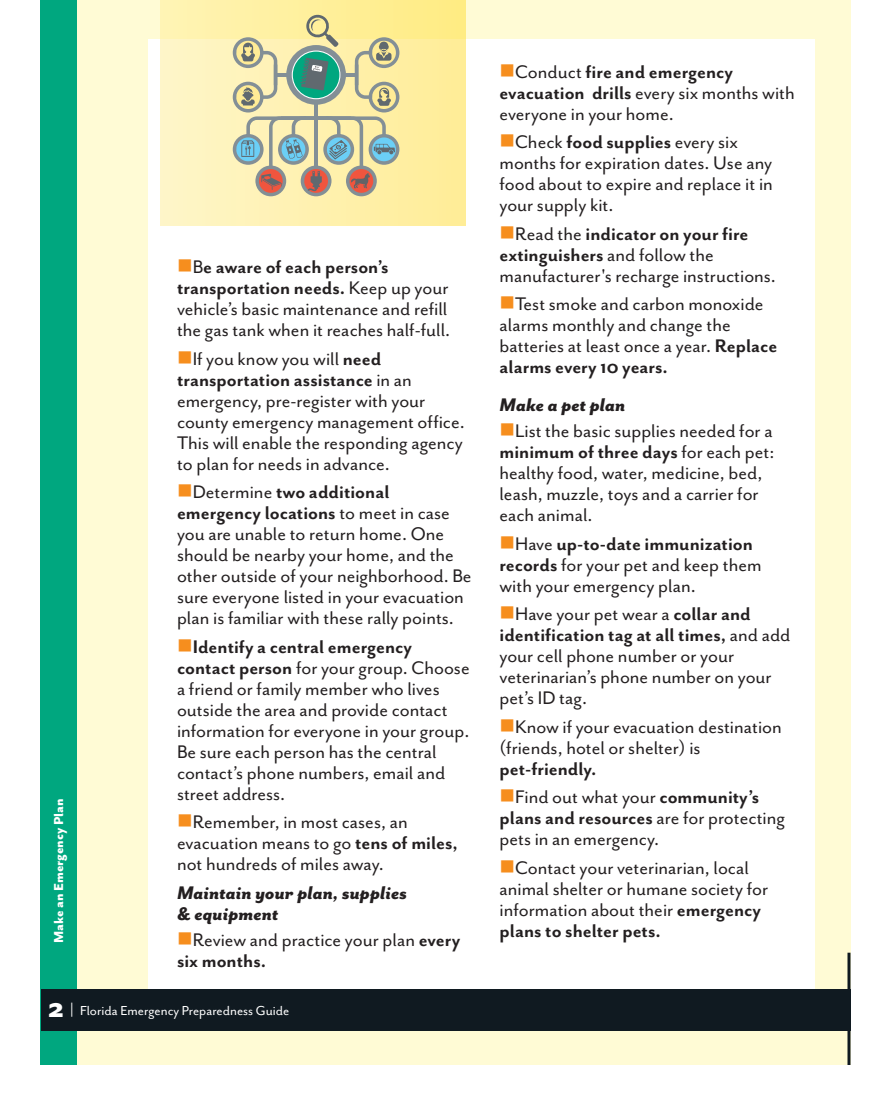
<style>
.page{position:relative;width:891px;height:1107px;background:#fff}
.page>*{position:absolute;margin:0;border:0;box-sizing:border-box;transform-origin:0 0}
.t1{font:21px/21px "Mr Eaves San OT";color:#231f20}
.t2{font:italic 800 21px/21px "Mr Eaves San OT";color:#231f20}
.t3{font:700 21px "Mr Eaves San OT";color:#231f20}
.t4{font:15px "Mr Eaves San OT";color:#fff}
.t5{font:800 15px "Mr Eaves San OT";color:#fff}
.s1{color:#f68e1e}
.s2{font-weight:700}
.s3{font-weight:800;font-size:31.5px}
.s4{font-size:18px}
</style>
<div class="page">
<div style="left:41px;top:0;width:810px;height:1065px;background:#fffbd5"></div>
<div style="left:149px;top:39px;width:666px;height:966px;background:#fff"></div>
<div style="left:41px;top:0;width:36px;height:1065px;background:#00a77f"></div>
<div style="left:41px;top:989px;width:810px;height:41px;background:#101a21"></div>
<hr style="left:848px;top:953px;width:3px;height:112px;background:#101a21">
<svg style="left:286px;top:45px;width:60px;height:60px"></svg>
<hr style="left:314px;top:103px;width:4px;height:81px;background:#838f96">
<div style="left:233px;top:134px;width:31px;height:31px;background:#838f96;border-radius:50%"></div>
<div style="left:369px;top:134px;width:30px;height:31px;background:#838f96;border-radius:50%"></div>
<svg style="left:233px;top:82px;width:31px;height:31px"></svg>
<div style="left:369px;top:82px;width:30px;height:31px;background:#838f96;border-radius:50%"></div>
<svg style="left:233px;top:37px;width:31px;height:31px"></svg>
<div style="left:369px;top:37px;width:30px;height:31px;background:#838f96;border-radius:50%"></div>
<div style="left:301px;top:166px;width:31px;height:30px;background:#838f96;border-radius:50%"></div>
<hr style="left:275px;top:73px;width:82px;height:4px;background:#838f96">
<svg style="left:292px;top:51px;width:48px;height:48px"></svg>
<div style="left:293px;top:52px;width:46px;height:46px;background:#00a77f;border-radius:50%"></div>
<div style="left:255px;top:166px;width:31px;height:30px;background:#838f96;border-radius:50%"></div>
<div style="left:346px;top:166px;width:31px;height:30px;background:#838f96;border-radius:50%"></div>
<svg style="left:305px;top:15px;width:34px;height:32px"></svg>
<svg style="left:236px;top:116px;width:160px;height:77px;background:#c3bfa3"></svg>
<svg style="left:355px;top:41px;width:41px;height:68px;background:#d2ca99"></svg>
<svg style="left:236px;top:41px;width:41px;height:68px;background:#d2cca1"></svg>
<svg style="left:300px;top:58px;width:29px;height:33px"></svg>
<p class="t5" style="left:54px;top:943px;width:147px;rotate:-90deg">Make an Emergency Plan</p>
<p class="t1" style="left:177px;top:259px;width:275px"><span class="s1">■</span>B<span class="s2">e aware of each person’s transportation needs.</span> Keep up your vehicle’s basic maintenance and refill the gas tank when it reaches half-full.</p>
<p class="t1" style="left:177px;top:351px;width:289px"><span class="s1">■</span>If you know you will <span class="s2">need transportation assistance</span> in an emergency, pre-register with your county emergency management office.<br>This will enable the responding agency to plan for needs in advance.</p>
<p class="t1" style="left:177px;top:484px;width:296px"><span class="s1">■</span>Determine <span class="s2">two additional emergency locations</span> to meet in case you are unable to return home. One should be nearby your home, and the other outside of your neighborhood. Be sure everyone listed in your evacuation plan is familiar with these rally points.</p>
<p class="t1" style="left:177px;top:639px;width:294px"><span class="s1">■</span><span class="s2">Identify a central emergency contact person</span> for your group. Choose a friend or family member who lives outside the area and provide contact information for everyone in your group.<br>Be sure each person has the central contact’s phone numbers, email and street address.</p>
<p class="t1" style="left:177px;top:814px;width:282px"><span class="s1">■</span>Remember, in most cases, an evacuation means to go <span class="s2">tens of miles, </span>not hundreds of miles away.</p>
<p class="t2" style="left:177px;top:884px;width:232px">Maintain your plan, supplies &amp; equipment</p>
<p class="t1" style="left:177px;top:932px;width:285px"><span class="s1">■</span>Review and practice your plan <span class="s2">every six months.</span></p>
<p class="t4" style="left:48px;top:1006px;width:243px"><span class="s3">2</span> <span class="s4">|</span> Florida Emergency Preparedness Guide</p>
<p class="t1" style="left:500px;top:64px;width:297px"><span class="s1">■</span>Conduct <span class="s2">fire and emergency evacuation drills</span> every six months with everyone in your home.</p>
<p class="t1" style="left:500px;top:134px;width:275px"><span class="s1">■</span>Check <span class="s2">food supplies</span> every six months for expiration dates. Use any food about to expire and replace it in your supply kit.</p>
<p class="t1" style="left:500px;top:226px;width:278px"><span class="s1">■</span>Read the <span class="s2">indicator on your fire extinguishers</span> and follow the manufacturer's recharge instructions.</p>
<p class="t1" style="left:500px;top:296px;width:279px"><span class="s1">■</span>Test smoke and carbon monoxide alarms monthly and change the batteries at least once a year. <span class="s2">Replace alarms every 10 years.</span></p>
<p class="t2" style="left:500px;top:396px;width:127px">Make a pet plan</p>
<p class="t1" style="left:500px;top:423px;width:277px"><span class="s1">■</span>List the basic supplies needed for a <span class="s2">minimum of three days</span> for each pet: healthy food, water, medicine, bed, leash, muzzle, toys and a carrier for each animal.</p>
<p class="t1" style="left:500px;top:536px;width:264px"><span class="s1">■</span>Have <span class="s2">up-to-date immunization records</span> for your pet and keep them with your emergency plan.</p>
<p class="t1" style="left:500px;top:606px;width:293px"><span class="s1">■</span>Have your pet wear a <span class="s2">collar and identification tag at all times,</span> and add your cell phone number or your veterinarian’s phone number on your pet’s ID tag.</p>
<p class="t1" style="left:500px;top:719px;width:284px"><span class="s1">■</span>Know if your evacuation destination (friends, hotel or shelter) is</p>
<p class="t3" style="left:500px;top:762px;width:98px">pet-friendly.</p>
<p class="t1" style="left:500px;top:789px;width:287px"><span class="s1">■</span>Find out what your <span class="s2">community’s plans and resources</span> are for protecting pets in an emergency.</p>
<p class="t1" style="left:500px;top:860px;width:270px"><span class="s1">■</span>Contact your veterinarian, local animal shelter or humane society for information about their <span class="s2">emergency plans to shelter pets.</span></p>
</div>
